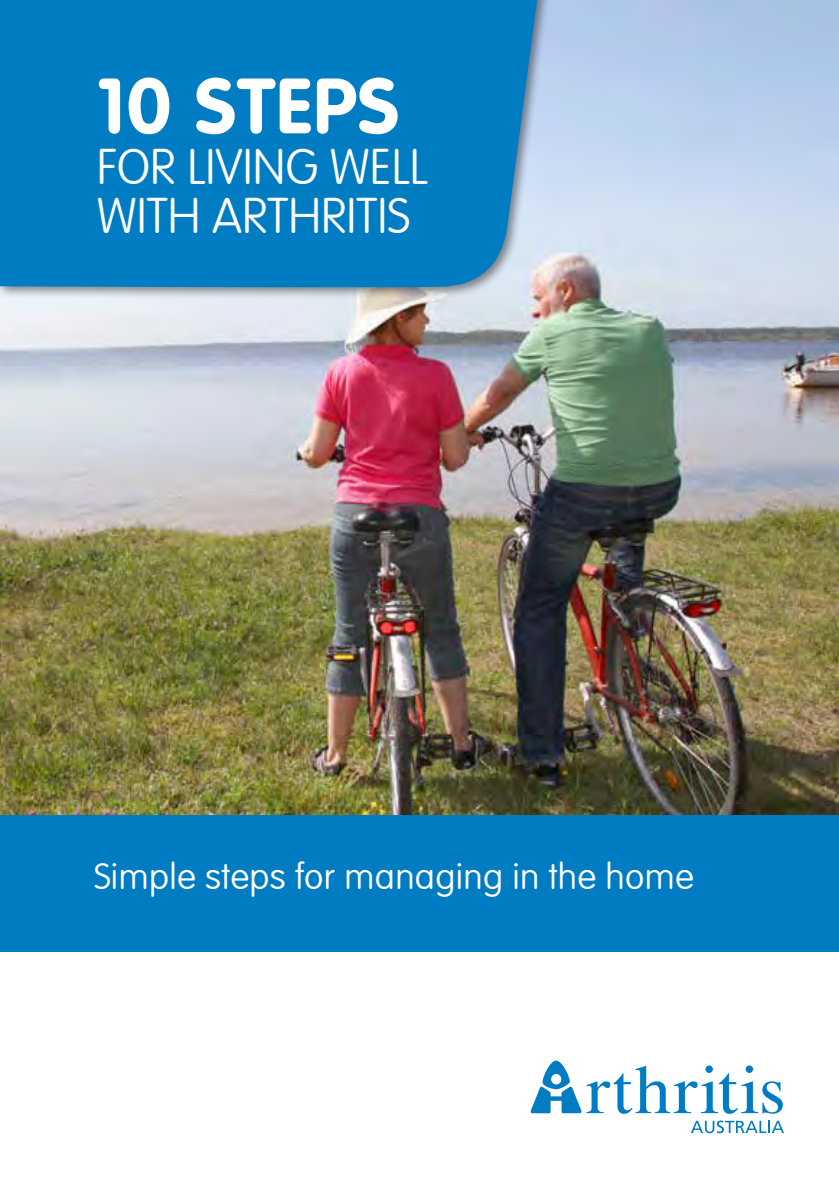
<style>
.page{position:relative;width:839px;height:1191px;background:#fff}
.page>*{position:absolute;margin:0;border:0;box-sizing:border-box;transform-origin:0 0}
.t1{font:77px "VAG Rounded Bold";letter-spacing:.02em;color:#fff}
.t2{font:100 49px/49.4px "VAG Rounded";color:#fff}
.t3{font:100 36px "VAG Rounded";letter-spacing:.01em;color:#fff}
</style>
<div class="page">
<img style="left:0;top:0;width:839px;height:815px">
<div style="left:0;top:0;width:552px;height:300px;background:#000;opacity:.45"></div>
<div style="left:0;top:0;width:539px;height:288px;background:#007cc3"></div>
<div style="left:0;top:815px;width:839px;height:136px;background:#007cc3"></div>
<svg style="left:531px;top:1060px;width:252px;height:54px"></svg>
<svg style="left:691px;top:1120px;width:93px;height:13px"></svg>
<h1 class="t1" style="left:97px;top:61px;width:304px">10 STEPS</h1>
<h2 class="t2" style="left:97px;top:144px;width:333px">FOR LIVING WELL<br>WITH ARTHRITIS</h2>
<p class="t3" style="left:94px;top:855px;width:601px">Simple steps for managing in the home</p>
</div>
